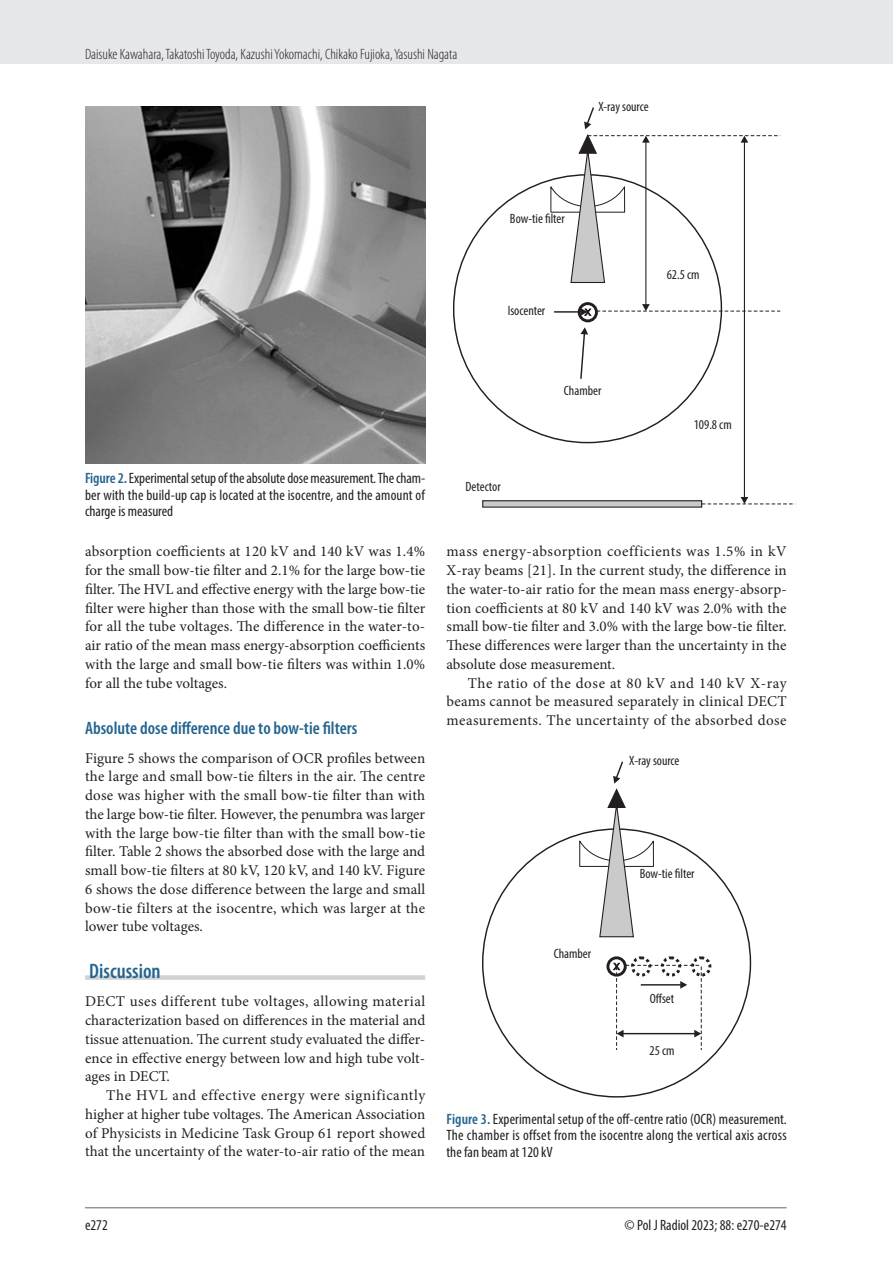
<style>
.page{position:relative;width:893px;height:1263px;background:#fff}
.page>*{position:absolute;margin:0;border:0;box-sizing:border-box;transform-origin:0 0}
.srodtytul_1{font:600 condensed 21px "Myriad Pro";color:#24648f}
.srodtytul_2{font:600 condensed 18px "Myriad Pro";color:#24648f}
.tekst_bez_wciecia{font:15px/18.8px "Minion Pro";letter-spacing:.005em;color:#231f20;text-align:justify}
.tekst{font:15px/18.8px "Minion Pro";letter-spacing:.005em;color:#231f20;text-align:justify}
.rycina_podpis{font:condensed 15px/16.5px "Myriad Pro";letter-spacing:.01em;color:#231f20;text-align:justify}
.t1{font:300 condensed 15px "Myriad Pro";color:#231f20}
.tabela_tekst{font:condensed 15px "Myriad Pro";color:#231f20}
.rycina_elementy{font:condensed 13.5px "Myriad Pro";color:#231f20}
.s1{font-weight:600;color:#24648f}
</style>
<div class="page">
<div style="left:0;top:0;width:893px;height:64px;background:#e6e7e9"></div>
<hr style="left:85px;top:1207px;width:702px;height:1px;background:#939598">
<div style="left:85px;top:975px;width:340px;height:5px;background:#d1d2d4"></div>
<img style="left:85px;top:106px;width:340px;height:357px">
<div style="left:578px;top:302px;width:20px;height:20px;border:3px solid #231f20;border-radius:50%"></div>
<hr style="left:645px;top:142px;width:1px;height:163px;background:#231f20">
<hr style="left:744px;top:142px;width:1px;height:356px;background:#231f20">
<svg style="left:550px;top:107px;width:230px;height:177px"></svg>
<hr style="left:554px;top:311px;width:27px;height:2px;background:#231f20">
<svg style="left:581px;top:304px;width:199px;height:12px"></svg>
<svg style="left:580px;top:327px;width:8px;height:52px"></svg>
<div style="left:483px;top:501px;width:219px;height:6px;background:#cacaca"></div>
<div style="left:482px;top:500px;width:220px;height:8px;border:1px solid #231f20"></div>
<svg style="left:702px;top:497px;width:93px;height:8px"></svg>
<div style="left:606px;top:956px;width:21px;height:20px;border:3px solid #231f20;border-radius:50%"></div>
<svg style="left:579px;top:761px;width:75px;height:177px"></svg>
<svg style="left:612px;top:956px;width:100px;height:94px"></svg>
<p class="t1" style="left:85px;top:45px;width:374px">Daisuke Kawahara, Takatoshi Toyoda, Kazushi Yokomachi, Chikako Fujioka, Yasushi Nagata</p>
<p class="rycina_elementy" style="left:598px;top:98px;width:52px">X-ray source</p>
<p class="rycina_podpis" style="left:85px;top:470px;width:342px"><span class="s1">Figure 2.</span> Experimental setup of the absolute dose measurement. The cham&shy;ber with the build-up cap is located at the isocentre, and the amount of charge is measured</p>
<p class="rycina_elementy" style="left:510px;top:210px;width:56px">Bow-tie filter</p>
<p class="rycina_elementy" style="left:508px;top:302px;width:39px">Isocenter</p>
<p class="rycina_elementy" style="left:564px;top:382px;width:39px">Chamber</p>
<p class="rycina_elementy" style="left:465px;top:478px;width:37px">Detector</p>
<p class="rycina_elementy" style="left:667px;top:266px;width:34px">62.5 cm</p>
<p class="rycina_elementy" style="left:694px;top:416px;width:39px">109.8 cm</p>
<p class="tekst_bez_wciecia" style="left:85px;top:542px;width:342px">absorption coefficients at 120 kV and 140 kV was 1.4% for the small bow-tie filter and 2.1% for the large bow-tie filter. The HVL and effective energy with the large bow-tie filter were higher than those with the small bow-tie filter for all the tube voltages. The difference in the water-to&shy;air ratio of the mean mass energy-absorption coefficients with the large and small bow-tie filters was within 1.0% for all the tube voltages.</p>
<p class="srodtytul_2" style="left:85px;top:717px;width:274px">Absolute dose difference due to bow-tie filters</p>
<p class="tekst_bez_wciecia" style="left:85px;top:748px;width:342px">Figure 5 shows the comparison of OCR profiles between the large and small bow-tie filters in the air. The centre dose was higher with the small bow-tie filter than with the large bow-tie filter. However, the penumbra was larger with the large bow-tie filter than with the small bow-tie filter. Table 2 shows the absorbed dose with the large and small bow-tie filters at 80 kV, 120 kV, and 140 kV. Figure 6 shows the dose difference between the large and small bow-tie filters at the isocentre, which was larger at the lower tube voltages.</p>
<p class="srodtytul_1" style="left:89px;top:958px;width:73px">Discussion</p>
<p class="tekst_bez_wciecia" style="left:85px;top:992px;width:342px">DECT uses different tube voltages, allowing material characterization based on differences in the material and tissue attenuation. The current study evaluated the differ&shy;ence in effective energy between low and high tube volt&shy;ages in DECT.</p>
<p class="tekst" style="left:85px;top:1086px;width:342px;text-indent:21px">The HVL and effective energy were significantly higher at higher tube voltages. The American Association of Physicists in Medicine Task Group 61 report showed that the uncertainty of the water-to-air ratio of the mean</p>
<p class="tekst" style="left:446px;top:542px;width:342px">mass energy-absorption coefficients was 1.5% in kV X-ray beams [21]. In the current study, the difference in the water-to-air ratio for the mean mass energy-absorp&shy;tion coefficients at 80 kV and 140 kV was 2.0% with the small bow-tie filter and 3.0% with the large bow-tie filter.<br>These differences were larger than the uncertainty in the absolute dose measurement.</p>
<p class="tekst" style="left:446px;top:673px;width:342px;text-indent:21px">The ratio of the dose at 80 kV and 140 kV X-ray beams cannot be measured separately in clinical DECT measurements. The uncertainty of the absorbed dose</p>
<p class="rycina_elementy" style="left:629px;top:752px;width:52px">X-ray source</p>
<p class="rycina_elementy" style="left:554px;top:945px;width:39px">Chamber</p>
<p class="rycina_elementy" style="left:640px;top:865px;width:56px">Bow-tie filter</p>
<p class="rycina_elementy" style="left:650px;top:990px;width:26px">Offset</p>
<p class="rycina_elementy" style="left:649px;top:1042px;width:26px">25 cm</p>
<p class="rycina_podpis" style="left:446px;top:1110px;width:342px"><span class="s1">Figure 3.</span> Experimental setup of the off-centre ratio (OCR) measurement.<br>The chamber is offset from the isocentre along the vertical axis across the fan beam at 120 kV</p>
<p class="tabela_tekst" style="left:85px;top:1216px;width:24px">e272</p>
<p class="tabela_tekst" style="left:625px;top:1216px;width:164px">© Pol J Radiol 2023; 88: e270-e274</p>
</div>
